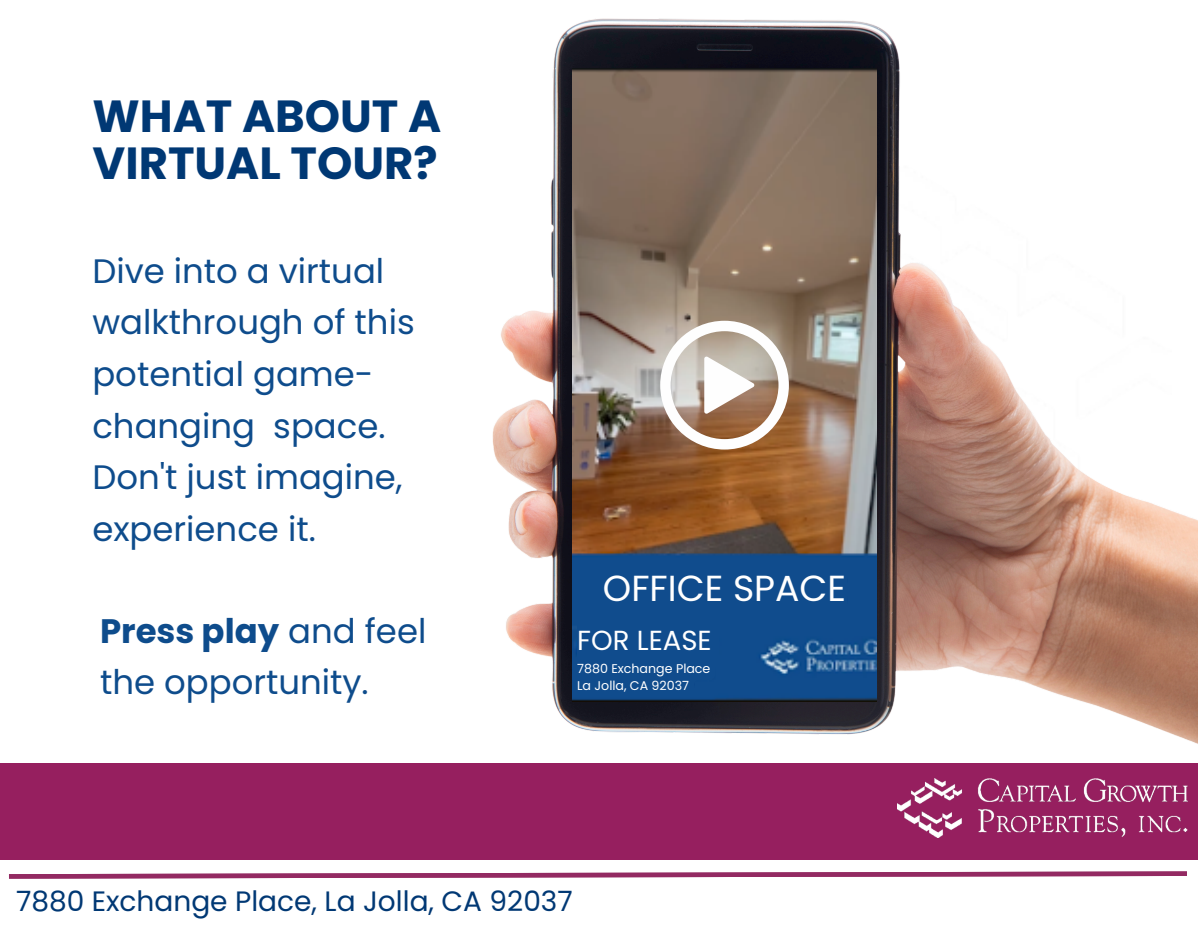
<style>
.page{position:relative;width:1198px;height:926px;background:#fff}
.page>*{position:absolute;margin:0;border:0;box-sizing:border-box;transform-origin:0 0}
.t1{font:700 44.96px/46.6px "Poppins";color:#003874}
.t2{font:36.2px "Poppins";color:#fff}
.t3{font:33.88px/51.6px "Poppins";color:#0e4c8c}
.t4{font:28px "Poppins";color:#003874}
.t5{font:27.52px "Poppins";color:#fff}
.t6{font:12.64px/17.4px "Poppins";color:#fff}
.s1{font-weight:700}
</style>
<div class="page">
<img style="left:492px;top:19px;width:705px;height:725px">
<svg style="left:9px;top:871px;width:1178px;height:8px"></svg>
<div style="left:0;top:763px;width:1197px;height:96px;background:#961f5f"></div>
<img style="left:897px;top:778px;width:289px;height:58px">
<img style="left:572px;top:68px;width:304px;height:633px">
<svg style="left:660px;top:320px;width:128px;height:129px"></svg>
<div style="left:572px;top:657px;width:143px;height:40px;background:#104c8d"></div>
<div style="left:577px;top:620px;width:142px;height:39px;background:#104c8d"></div>
<div style="left:603px;top:563px;width:243px;height:51px;background:#104c8d"></div>
<h1 class="t1" style="left:93px;top:93px;width:350px">WHAT ABOUT A<br>VIRTUAL TOUR?</h1>
<p class="t3" style="left:92px;top:245px;width:324px">Dive into a virtual walkthrough of this potential game&shy;changing space.<br>Don't just imagine, experience it.</p>
<p class="t3" style="left:100px;top:604px;width:328px"><span class="s1">Press play</span> and feel the opportunity.</p>
<p class="t2" style="left:603px;top:563px;width:245px">OFFICE SPACE</p>
<p class="t5" style="left:577px;top:620px;width:136px">FOR LEASE</p>
<p class="t6" style="left:577px;top:659px;width:135px">7880 Exchange Place<br>La Jolla, CA 92037</p>
<p class="t4" style="left:16px;top:881px;width:558px">7880 Exchange Place, La Jolla, CA 92037</p>
</div>
